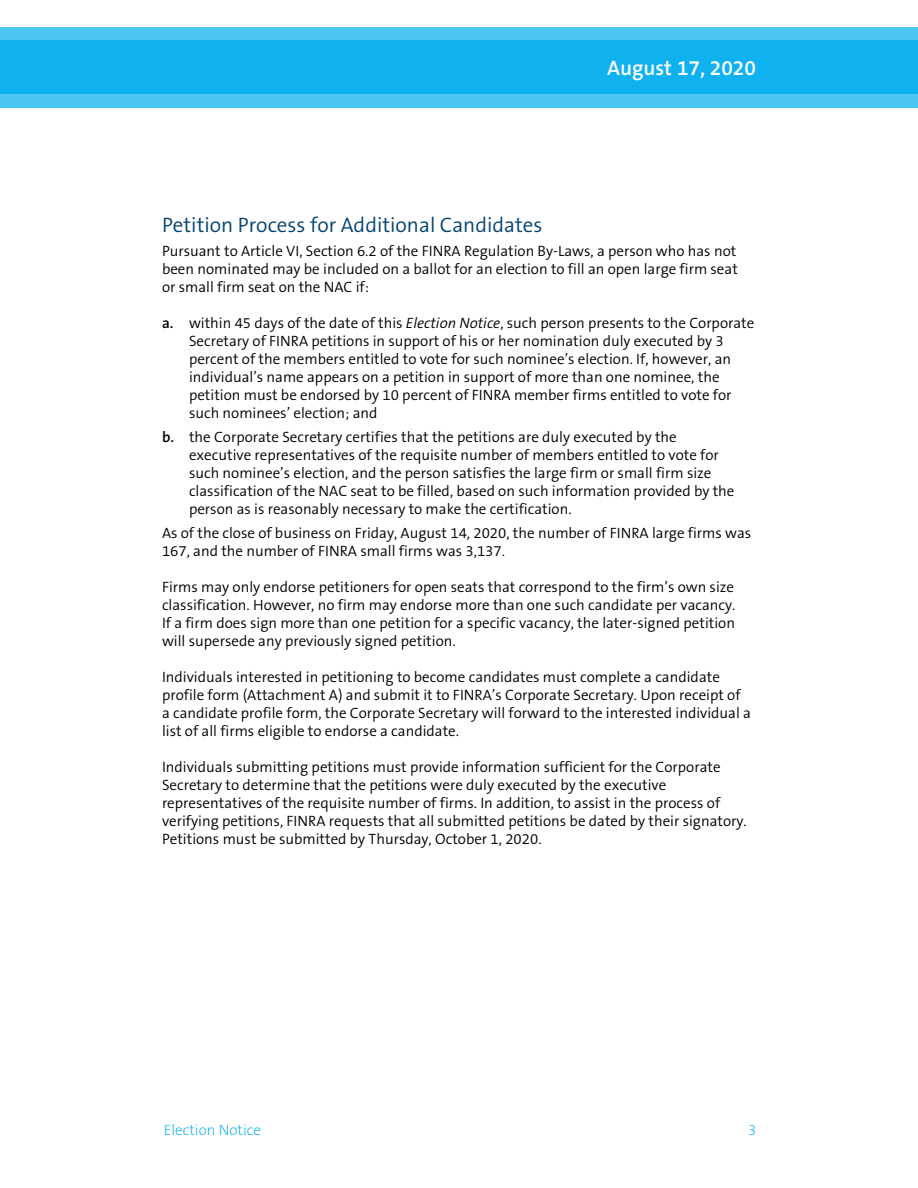
<style>
.page{position:relative;width:918px;height:1188px;background:#fff}
.page>*{position:absolute;margin:0;border:0;box-sizing:border-box;transform-origin:0 0}
.t1{font:300 21px "The Sans B4";color:#004270}
.t2{font:600 21px "The Sans B6";color:#fff}
.t3{font:300 15px/18px "The Sans B4";color:#000}
.t4{font:200 15px "The Sans B2";color:#00aeef}
.s1{font-family:"The Sans B6";font-weight:600}
.s2{font-style:italic}
</style>
<div class="page">
<div style="left:0;top:27px;width:918px;height:81px;background:#4dc6f3"></div>
<div style="left:0;top:40px;width:918px;height:54px;background:#0fb2ef"></div>
<h1 class="t2" style="left:607px;top:57px;width:150px">August 17, 2020</h1>
<h1 class="t1" style="left:162px;top:213px;width:382px">Petition Process for Additional Candidates</h1>
<p class="t3" style="left:162px;top:242px;width:577px;text-align:justify">Pursuant to Article VI, Section 6.2 of the FINRA Regulation By-Laws, a person who has not been nominated may be included on a ballot for an election to fill an open large firm seat or small firm seat on the NAC if:</p>
<p class="t3" style="left:189px;top:314px;width:567px;text-indent:-27px"><span class="s1">a.</span> within 45 days of the date of this <span class="s2">Election Notice</span>, such person presents to the Corporate Secretary of FINRA petitions in support of his or her nomination duly executed by 3 percent of the members entitled to vote for such nominee’s election. If, however, an individual’s name appears on a petition in support of more than one nominee, the petition must be endorsed by 10 percent of FINRA member firms entitled to vote for such nominees’ election; and</p>
<p class="t3" style="left:189px;top:428px;width:547px;text-indent:-27px"><span class="s1">b.</span> the Corporate Secretary certifies that the petitions are duly executed by the executive representatives of the requisite number of members entitled to vote for such nominee’s election, and the person satisfies the large firm or small firm size classification of the NAC seat to be filled, based on such information provided by the person as is reasonably necessary to make the certification.</p>
<p class="t3" style="left:162px;top:525px;width:591px">As of the close of business on Friday, August 14, 2020, the number of FINRA large firms was<br>167, and the number of FINRA small firms was 3,137.</p>
<p class="t3" style="left:162px;top:579px;width:575px;text-align:justify">Firms may only endorse petitioners for open seats that correspond to the firm’s own size classification. However, no firm may endorse more than one such candidate per vacancy.<br>If a firm does sign more than one petition for a specific vacancy, the later-signed petition will supersede any previously signed petition.</p>
<p class="t3" style="left:162px;top:669px;width:591px">Individuals interested in petitioning to become candidates must complete a candidate profile form (Attachment A) and submit it to FINRA’s Corporate Secretary. Upon receipt of a candidate profile form, the Corporate Secretary will forward to the interested individual a list of all firms eligible to endorse a candidate.</p>
<p class="t3" style="left:162px;top:759px;width:586px">Individuals submitting petitions must provide information sufficient for the Corporate Secretary to determine that the petitions were duly executed by the executive representatives of the requisite number of firms. In addition, to assist in the process of verifying petitions, FINRA requests that all submitted petitions be dated by their signatory.<br>Petitions must be submitted by Thursday, October 1, 2020.</p>
<p class="t4" style="left:164px;top:1122px;width:99px">Election Notice</p>
<p class="t4" style="left:748px;top:1122px;width:10px">3</p>
</div>
